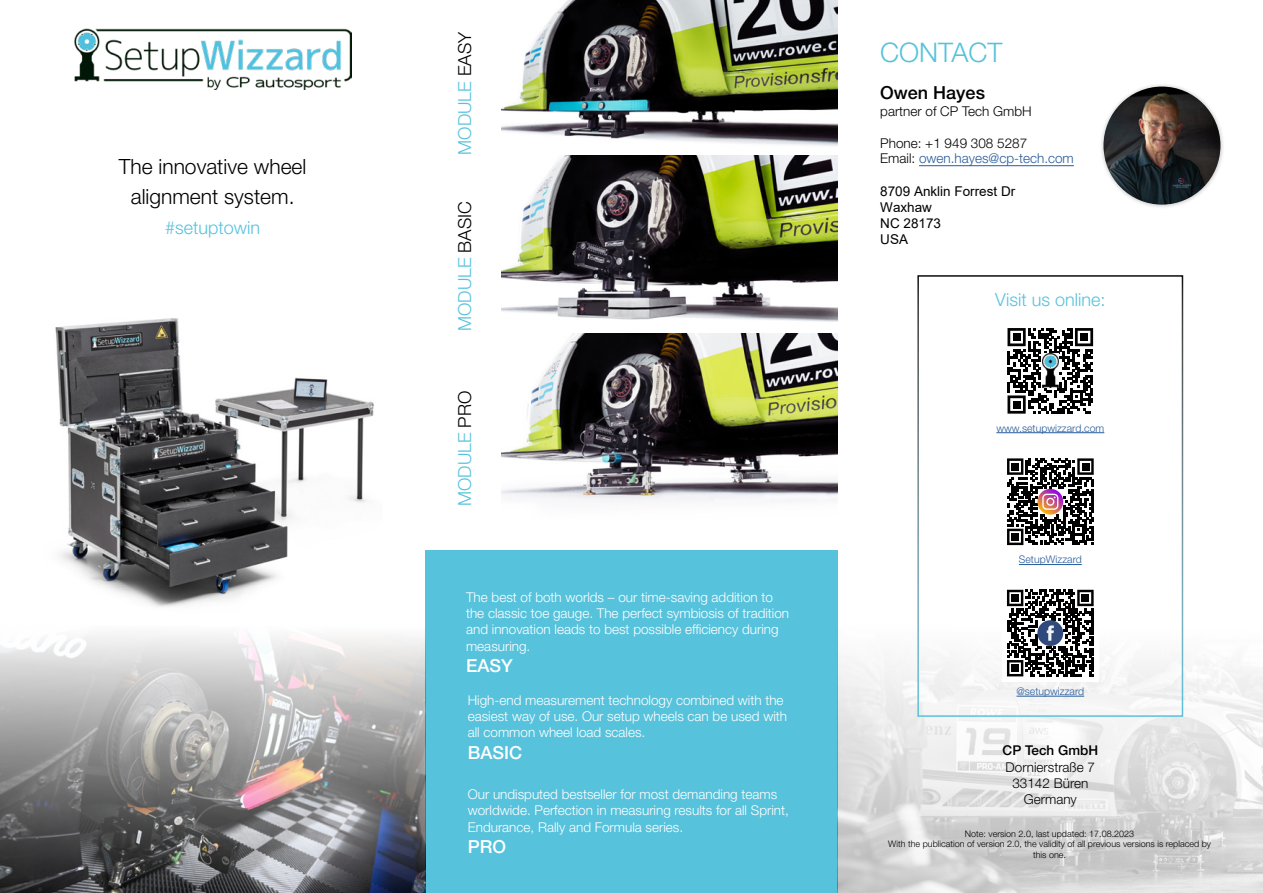
<style>
.page{position:relative;width:1263px;height:893px;background:#fff}
.page>*{position:absolute;margin:0;border:0;box-sizing:border-box;transform-origin:0 0}
.t1{font:300 27px "Helvetica Neue LT Std";color:#57c2dc}
.t2{font:300 21px "Helvetica Neue LT Std";color:#000}
.t3{font:300 18px "Helvetica Neue LT Std";color:#57c2dc}
.t4{font:500 18px "Helvetica Neue LT Std";color:#fff}
.t5{font:500 18px "Helvetica Neue LT Std";color:#000}
.t6{font:300 13.5px/16.2px "Helvetica Neue LT Std";color:#fff}
.t7{font:300 13.5px/15.5px "Helvetica Neue LT Std";color:#000}
.t8{font:13.5px/15.9px "Arial";color:#000}
.t9{font:500 13.5px "Helvetica Neue LT Std";color:#000}
.t10{font:300 10.5px "Helvetica Neue LT Std";color:#275b9b}
.t11{font:300 9px/10.8px "Helvetica Neue LT Std";color:#000;text-align:center}
.s1{color:#000}
.s2{color:#275b9b}
</style>
<div class="page">
<div style="left:425px;top:551px;width:413px;height:342px;background:#57c2dc"></div>
<img style="left:55px;top:318px;width:319px;height:289px">
<img style="left:502px;top:0;width:336px;height:501px">
<div style="left:1099px;top:82px;width:126px;height:127px;background:#000;opacity:.26"></div>
<img style="left:1103px;top:87px;width:117px;height:118px">
<img style="left:74px;top:28px;width:277px;height:61px">
<img style="left:0;top:635px;width:425px;height:258px">
<img style="left:838px;top:625px;width:425px;height:268px">
<div style="left:1002px;top:585px;width:96px;height:96px;background:#fff"></div>
<svg style="left:1007px;top:590px;width:86px;height:86px"></svg>
<svg style="left:1007px;top:328px;width:86px;height:86px"></svg>
<div style="left:1013px;top:333px;width:7px;height:8px;background:#000"></div>
<div style="left:1080px;top:333px;width:8px;height:8px;background:#000"></div>
<div style="left:1013px;top:401px;width:7px;height:7px;background:#000"></div>
<img style="left:1042px;top:354px;width:16px;height:34px">
<svg style="left:1007px;top:458px;width:87px;height:87px"></svg>
<div style="left:917px;top:275px;width:266px;height:442px;border:2px solid #fff"></div>
<hr style="left:996px;top:432px;width:108px;height:1px;background:#275b9b">
<hr style="left:1019px;top:564px;width:63px;height:1px;background:#275b9b">
<hr style="left:1016px;top:696px;width:68px;height:1px;background:#275b9b">
<hr style="left:919px;top:165px;width:155px;height:1px;background:#275b9b">
<p class="t2" style="left:119px;top:154px;width:189px">The innovative wheel</p>
<p class="t2" style="left:131px;top:184px;width:165px">alignment system.</p>
<p class="t3" style="left:165px;top:217px;width:97px">#setuptowin</p>
<p class="t3" style="left:454px;top:155px;width:125px;rotate:-90deg">MODULE <span class="s1">EASY</span></p>
<p class="t3" style="left:454px;top:331px;width:131px;rotate:-90deg">MODULE <span class="s1">BASIC</span></p>
<p class="t3" style="left:454px;top:506px;width:117px;rotate:-90deg">MODULE <span class="s1">PRO</span></p>
<p class="t6" style="left:466px;top:589px;width:325px">The best of both worlds – our time-saving addition to the classic toe gauge. The perfect symbiosis of tradition and innovation leads to best possible efficiency during measuring.</p>
<p class="t4" style="left:466px;top:655px;width:48px">EASY</p>
<p class="t6" style="left:468px;top:692px;width:321px">High-end measurement technology combined with the easiest way of use. Our setup wheels can be used with all common wheel load scales.</p>
<p class="t4" style="left:468px;top:742px;width:56px">BASIC</p>
<p class="t6" style="left:468px;top:786px;width:323px">Our undisputed bestseller for most demanding teams worldwide. Perfection in measuring results for all Sprint,<br>Endurance, Rally and Formula series.</p>
<p class="t4" style="left:468px;top:836px;width:40px">PRO</p>
<p class="t1" style="left:880px;top:36px;width:124px">CONTACT</p>
<p class="t5" style="left:880px;top:82px;width:106px">Owen Hayes</p>
<p class="t7" style="left:880px;top:103px;width:153px">partner of CP Tech GmbH</p>
<p class="t7" style="left:880px;top:135px;width:195px">Phone: +1 949 308 5287<br>Email: <span class="s2">owen.hayes@cp-tech.com</span></p>
<p class="t8" style="left:880px;top:183px;width:137px">8709 Anklin Forrest Dr<br>Waxhaw<br>NC 28173<br>USA</p>
<p class="t3" style="left:995px;top:288px;width:112px">Visit us online:</p>
<p class="t10" style="left:996px;top:421px;width:109px">www.setupwizzard.com</p>
<p class="t10" style="left:1019px;top:553px;width:64px">SetupWizzard</p>
<p class="t10" style="left:1016px;top:685px;width:69px">@setupwizzard</p>
<p class="t9" style="left:1002px;top:743px;width:97px">CP Tech GmbH</p>
<p class="t7" style="left:1005px;top:759px;width:91px">Dornierstraße 7</p>
<p class="t7" style="left:1012px;top:775px;width:77px">33142 Büren</p>
<p class="t7" style="left:1024px;top:791px;width:55px">Germany</p>
<p class="t11" style="left:965px;top:828px;width:171px">Note: version 2.0, last updated: 17.08.2023</p>
<p class="t11" style="left:888px;top:838px;width:324px">With the publication of version 2.0, the validity of all previous versions is replaced by this one.</p>
</div>
